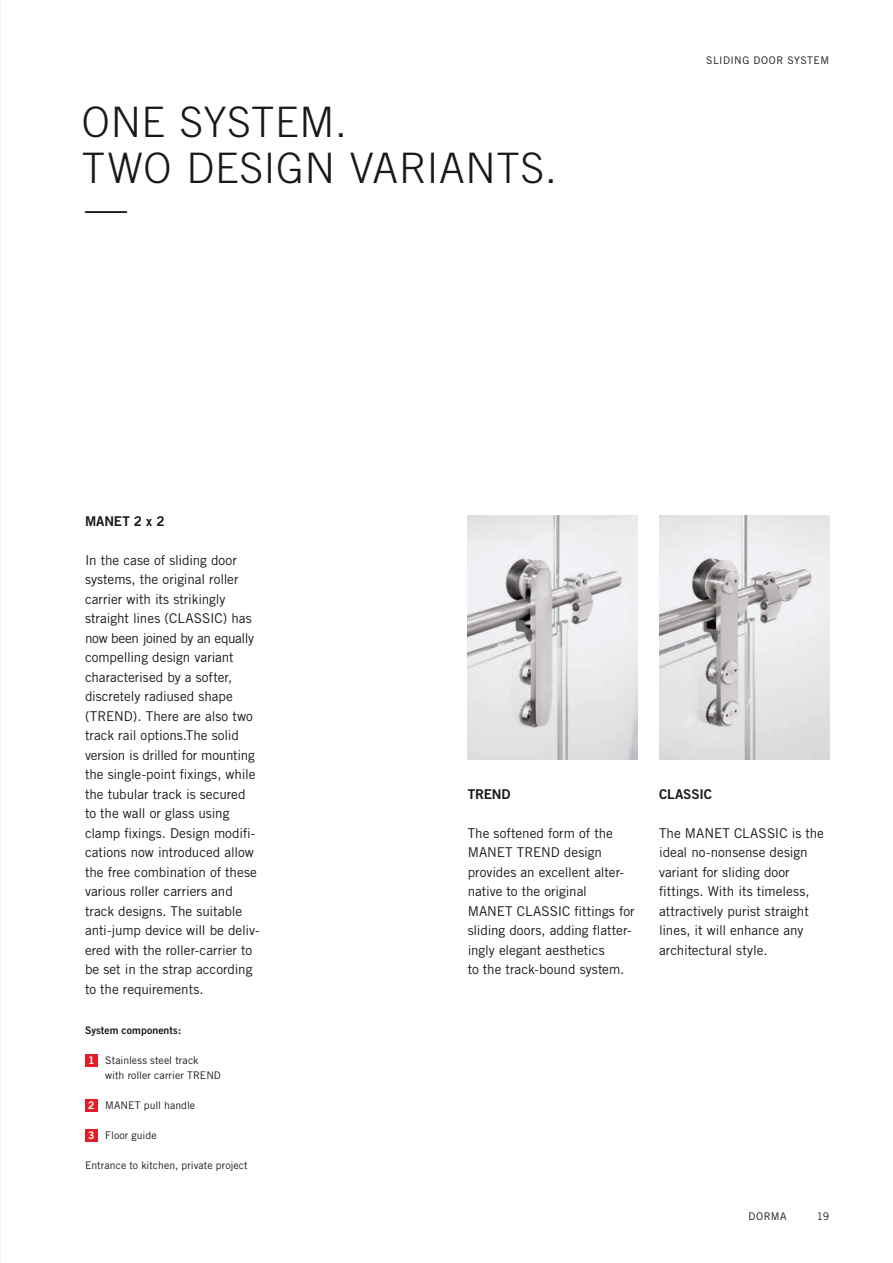
<style>
.page{position:relative;width:893px;height:1263px;background:#fff}
.page>*{position:absolute;margin:0;border:0;box-sizing:border-box;transform-origin:0 0}
.t1{font:300 42px/46.2px "Trade Gothic";letter-spacing:.02em;color:#1a1918}
.t2{font:13.5px/19.5px "Trade Gothic";letter-spacing:-.005em;color:#1a1918}
.t3{font:13.5px "Trade Gothic Bold Two";letter-spacing:-.005em;color:#1a1918}
.t4{font:10.5px/15px "Trade Gothic";letter-spacing:.005em;color:#1a1918}
.t5{font:10.5px "Trade Gothic Bold Two";letter-spacing:.005em;color:#1a1918}
.s1{font-family:"Trade Gothic Bold Two";color:#fff}
</style>
<div class="page">
<img style="left:0;top:0;width:1px;height:1263px">
<img style="left:468px;top:516px;width:170px;height:244px">
<img style="left:659px;top:516px;width:170px;height:244px">
<div style="left:85px;top:1054px;width:13px;height:13px;background:#e21e26"></div>
<div style="left:85px;top:1099px;width:13px;height:13px;background:#e21e26"></div>
<div style="left:85px;top:1129px;width:13px;height:13px;background:#e21e26"></div>
<h1 class="t1" style="left:82px;top:98px;width:477px">ONE SYSTEM.<br>TWO DESIG N VARI ANTS.</h1>
<h1 class="t1" style="left:85px;top:184px;width:43px">—</h1>
<p class="t4" style="left:706px;top:52px;width:20px">Sliding</p>
<p class="t4" style="left:753px;top:52px;width:8px">door</p>
<p class="t4" style="left:787px;top:52px;width:30px">system</p>
<p class="t3" style="left:85px;top:513px;width:81px">MANET 2 x 2</p>
<p class="t2" style="left:85px;top:550px;width:176px">In the case of sliding door systems, the original roller carrier with its strikingly straight lines (CLASSIC) has now been joined by an equally compelling design variant characterised by a softer, discretely radiused shape (TREND). There are also two track rail options.The solid version is drilled for mounting the single-point fixings, while the tubular track is secured to the wall or glass using clamp fixings. Design modifi&shy;cations now introduced allow the free combination of these various roller carriers and track designs. The suitable anti-jump device will be deliv&shy;ered with the roller-carrier to be set in the strap according to the requirements.</p>
<p class="t5" style="left:85px;top:1024px;width:98px">System components:</p>
<p class="t4" style="left:105px;top:1053px;width:117px;text-indent:-17px"><span class="s1">1</span> Stainless steel track<br>with roller carrier TREND</p>
<p class="t4" style="left:88px;top:1098px;width:108px"><span class="s1">2</span> MANET pull handle</p>
<p class="t4" style="left:88px;top:1128px;width:70px"><span class="s1">3</span> Floor guide</p>
<p class="t4" style="left:85px;top:1158px;width:164px">Entrance to kitchen, private project</p>
<p class="t3" style="left:468px;top:786px;width:44px">TREND</p>
<p class="t2" style="left:468px;top:823px;width:169px">The softened form of the<br>MANET TREND design provides an excellent alter&shy;native to the original<br>MANET CLASSIC fittings for sliding doors, adding flatter&shy;ingly elegant aesthetics<br>to the track-bound system.</p>
<p class="t3" style="left:659px;top:786px;width:53px">Classic</p>
<p class="t2" style="left:659px;top:823px;width:166px">The MANET CLASSIC is the ideal no-nonsense design variant for sliding door fittings. With its timeless, attractively purist straight lines, it will enhance any architectural style.</p>
<p class="t4" style="left:748px;top:1209px;width:40px">DORMA</p>
<p class="t4" style="left:817px;top:1209px;width:14px">19</p>
</div>
